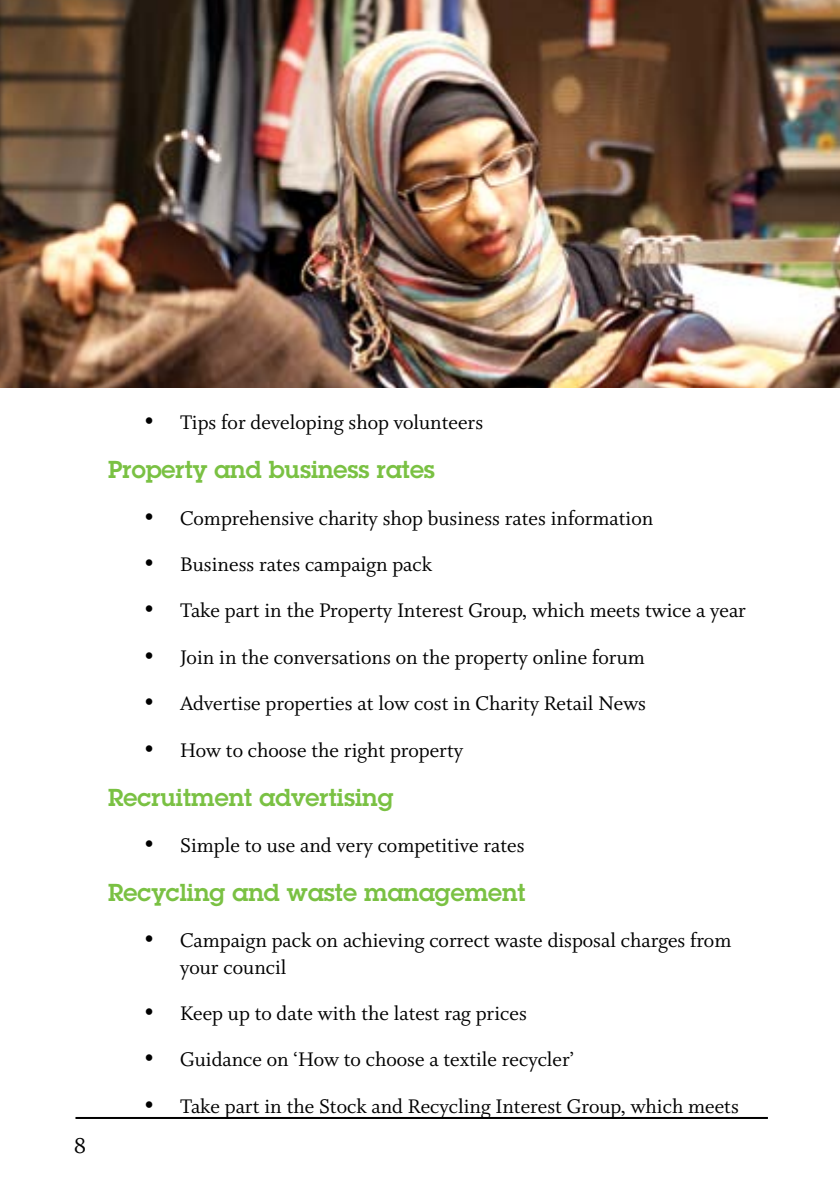
<style>
.page{position:relative;width:840px;height:1191px;background:#fff}
.page>*{position:absolute;margin:0;border:0;box-sizing:border-box;transform-origin:0 0}
.t1{font:600 24px "Lubalin Graph Std";color:#7ac143}
.t2{font:24px "Whitman";color:#000}
.t3{font:22px/26.4px "Whitman";color:#000}
</style>
<div class="page">
<hr style="left:75px;top:1117px;width:692px;height:2px;background:#000">
<img style="left:0;top:0;width:839px;height:387px">
<p class="t2" style="left:74px;top:1132px;width:14px">8</p>
<p class="t3" style="left:144px;top:410px;width:340px">• Tips for developing shop volunteers</p>
<p class="t1" style="left:108px;top:454px;width:328px">Property and business rates</p>
<p class="t3" style="left:144px;top:505px;width:510px">• Comprehensive charity shop business rates information</p>
<p class="t3" style="left:144px;top:551px;width:289px">• Business rates campaign pack</p>
<p class="t3" style="left:144px;top:598px;width:603px">• Take part in the Property Interest Group, which meets twice a year</p>
<p class="t3" style="left:144px;top:644px;width:502px">• Join in the conversations on the property online forum</p>
<p class="t3" style="left:144px;top:691px;width:503px">• Advertise properties at low cost in Charity Retail News</p>
<p class="t3" style="left:144px;top:737px;width:320px">• How to choose the right property</p>
<p class="t1" style="left:108px;top:781px;width:287px">Recruitment advertising</p>
<p class="t3" style="left:144px;top:832px;width:381px">• Simple to use and very competitive rates</p>
<p class="t1" style="left:108px;top:876px;width:419px">Recycling and waste management</p>
<p class="t3" style="left:180px;top:927px;width:552px;text-indent:-36px">• Campaign pack on achieving correct waste disposal charges from your council</p>
<p class="t3" style="left:144px;top:1000px;width:384px">• Keep up to date with the latest rag prices</p>
<p class="t3" style="left:144px;top:1047px;width:431px">• Guidance on ‘How to choose a textile recycler’</p>
<p class="t3" style="left:144px;top:1093px;width:596px">• Take part in the Stock and Recycling Interest Group, which meets</p>
</div>
